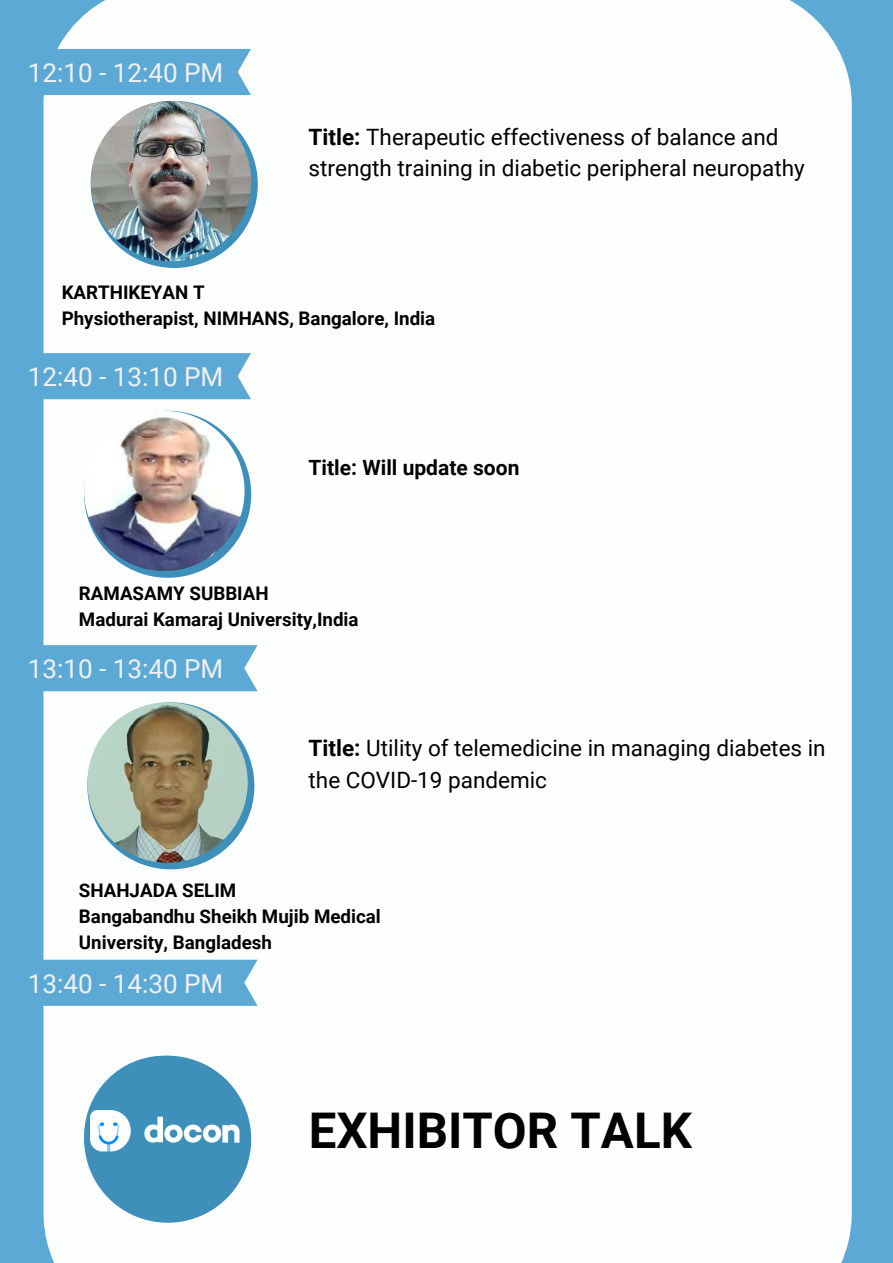
<style>
.page{position:relative;width:893px;height:1263px;background:#5ca9d6}
.page>*{position:absolute;margin:0;border:0;box-sizing:border-box;transform-origin:0 0}
.t1{font:700 49.2px "Roboto";color:#000}
.t2{font:26.1px "Roboto";color:#f1f1f1}
.t3{font:22.5px/31.5px "Roboto";color:#000}
.t4{font:700 21px "Roboto";color:#000}
.t5{font:700 18.75px/25.9px "Roboto";color:#000}
.s1{font-weight:700}
</style>
<div class="page">
<div style="left:43px;top:0;width:809px;height:1263px;background:#fdffff"></div>
<svg style="left:43px;top:49px;width:208px;height:46px"></svg>
<svg style="left:91px;top:101px;width:167px;height:167px;background:#cee3ed"></svg>
<img style="left:91px;top:101px;width:160px;height:160px;border-radius:50%">
<svg style="left:43px;top:353px;width:208px;height:46px"></svg>
<svg style="left:84px;top:411px;width:167px;height:167px;background:#cfe4ee"></svg>
<img style="left:84px;top:411px;width:160px;height:160px;border-radius:50%">
<svg style="left:43px;top:645px;width:215px;height:46px"></svg>
<svg style="left:87px;top:702px;width:167px;height:167px;background:#d1e5ef"></svg>
<img style="left:87px;top:702px;width:161px;height:161px;border-radius:50%">
<svg style="left:43px;top:960px;width:215px;height:46px"></svg>
<svg style="left:84px;top:1056px;width:167px;height:167px;background:#cde3ed"></svg>
<div style="left:84px;top:1056px;width:160px;height:160px;background:#3e8fba;border-radius:50%"></div>
<img style="left:91px;top:1111px;width:149px;height:40px">
<h2 class="t2" style="left:28px;top:58px;width:197px">12:10 - 12:40 PM</h2>
<p class="t3" style="left:309px;top:121px;width:497px"><span class="s1">Title:</span> Therapeutic effectiveness of balance and strength training in diabetic peripheral neuropathy</p>
<p class="t5" style="left:62px;top:280px;width:375px">KARTHIKEYAN T<br>Physiotherapist, NIMHANS, Bangalore, India</p>
<h2 class="t2" style="left:28px;top:362px;width:197px">12:40 - 13:10 PM</h2>
<p class="t4" style="left:309px;top:456px;width:212px">Title: Will update soon</p>
<p class="t5" style="left:79px;top:580px;width:281px">RAMASAMY SUBBIAH<br>Madurai Kamaraj University,India</p>
<h2 class="t2" style="left:28px;top:654px;width:197px">13:10 - 13:40 PM</h2>
<p class="t3" style="left:309px;top:733px;width:518px"><span class="s1">Title:</span> Utility of telemedicine in managing diabetes in the COVID-19 pandemic</p>
<p class="t5" style="left:79px;top:878px;width:303px">SHAHJADA SELIM<br>Bangabandhu Sheikh Mujib Medical<br>University, Bangladesh</p>
<h2 class="t2" style="left:28px;top:968px;width:197px">13:40 - 14:30 PM</h2>
<h1 class="t1" style="left:309px;top:1102px;width:385px">EXHIBITOR TALK</h1>
</div>
